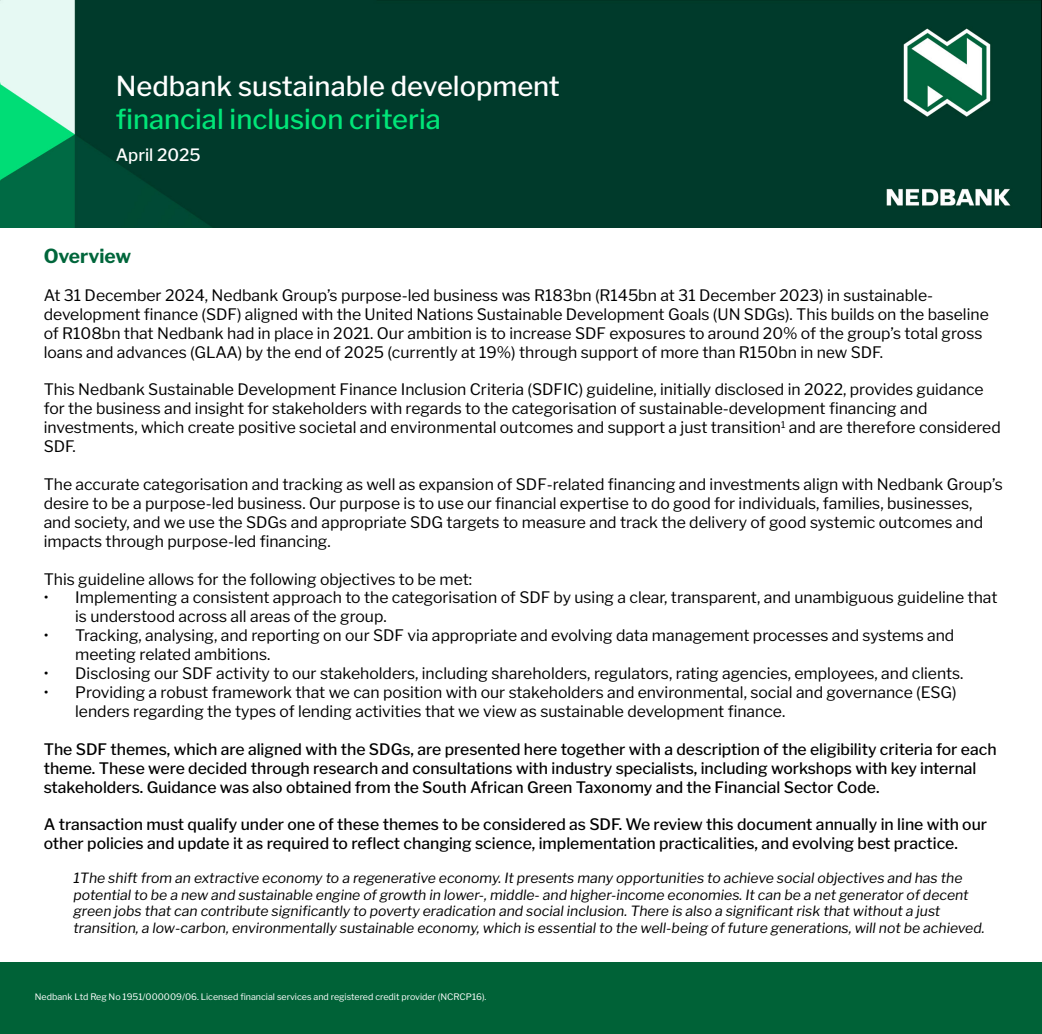
<style>
.page{position:relative;width:1042px;height:1034px;background:#fff}
.page>*{position:absolute;margin:0;border:0;box-sizing:border-box;transform-origin:0 0}
.t1{font:500 27.3px "Libre Franklin";color:#fff}
.t2{font:500 27.3px "Libre Franklin";color:#00e678}
.t3{font:700 19.25px "Libre Franklin";color:#00663b}
.t4{font:500 16.97px "Libre Franklin";color:#fff}
.t5{font:15.75px/18.9px "Libre Franklin";color:#000}
.t6{font:500 15.75px/18.9px "Libre Franklin";color:#000}
.t7{font:italic 14px/16.8px "Libre Franklin";color:#000}
.t8{font:8.92px "Libre Franklin";color:#fff}
</style>
<div class="page">
<img style="left:0;top:0;width:1040px;height:227px">
<div style="left:0;top:962px;width:1042px;height:71px;background:#006237"></div>
<h1 class="t1" style="left:116px;top:64px;width:446px">Nedbank sustainable development</h1>
<h1 class="t2" style="left:116px;top:97px;width:326px">financial inclusion criteria</h1>
<p class="t4" style="left:116px;top:141px;width:86px">April 2025</p>
<p class="t3" style="left:44px;top:241px;width:89px">Overview</p>
<p class="t5" style="left:44px;top:284px;width:946px">At 31 December 2024, Nedbank Group’s purpose-led business was R183bn (R145bn at 31 December 2023) in sustainable&shy;development finance (SDF) aligned with the United Nations Sustainable Development Goals (UN SDGs). This builds on the baseline of R108bn that Nedbank had in place in 2021. Our ambition is to increase SDF exposures to around 20% of the group’s total gross loans and advances (GLAA) by the end of 2025 (currently at 19%) through support of more than R150bn in new SDF.</p>
<p class="t5" style="left:44px;top:379px;width:958px">This Nedbank Sustainable Development Finance Inclusion Criteria (SDFIC) guideline, initially disclosed in 2022, provides guidance for the business and insight for stakeholders with regards to the categorisation of sustainable-development financing and investments, which create positive societal and environmental outcomes and support a just transition<sup>1</sup> and are therefore considered SDF.</p>
<p class="t5" style="left:44px;top:473px;width:960px">The accurate categorisation and tracking as well as expansion of SDF-related financing and investments align with Nedbank Group’s desire to be a purpose-led business. Our purpose is to use our financial expertise to do good for individuals, families, businesses, and society, and we use the SDGs and appropriate SDG targets to measure and track the delivery of good systemic outcomes and impacts through purpose-led financing.</p>
<p class="t5" style="left:44px;top:568px;width:430px">This guideline allows for the following objectives to be met:</p>
<p class="t5" style="left:75px;top:586px;width:924px;text-indent:-32px">• Implementing a consistent approach to the categorisation of SDF by using a clear, transparent, and unambiguous guideline that is understood across all areas of the group.</p>
<p class="t5" style="left:75px;top:624px;width:880px;text-indent:-32px">• Tracking, analysing, and reporting on our SDF via appropriate and evolving data management processes and systems and meeting related ambitions.</p>
<p class="t5" style="left:44px;top:662px;width:921px">• Disclosing our SDF activity to our stakeholders, including shareholders, regulators, rating agencies, employees, and clients.</p>
<p class="t5" style="left:75px;top:681px;width:883px;text-indent:-32px">• Providing a robust framework that we can position with our stakeholders and environmental, social and governance (ESG) lenders regarding the types of lending activities that we view as sustainable development finance.</p>
<p class="t6" style="left:44px;top:738px;width:954px">The SDF themes, which are aligned with the SDGs, are presented here together with a description of the eligibility criteria for each theme. These were decided through research and consultations with industry specialists, including workshops with key internal stakeholders. Guidance was also obtained from the South African Green Taxonomy and the Financial Sector Code.</p>
<p class="t6" style="left:44px;top:813px;width:945px">A transaction must qualify under one of these themes to be considered as SDF. We review this document annually in line with our other policies and update it as required to reflect changing science, implementation practicalities, and evolving best practice.</p>
<p class="t7" style="left:73px;top:868px;width:913px">1The shift from an extractive economy to a regenerative economy. It presents many opportunities to achieve social objectives and has the potential to be a new and sustainable engine of growth in lower-, middle- and higher-income economies. It can be a net generator of decent green jobs that can contribute significantly to poverty eradication and social inclusion. There is also a significant risk that without a just transition, a low-carbon, environmentally sustainable economy, which is essential to the well-being of future generations, will not be achieved.</p>
<p class="t8" style="left:35px;top:989px;width:453px">Nedbank Ltd Reg No 1951/000009/06. Licensed financial services and registered credit provider (NCRCP16).</p>
</div>
